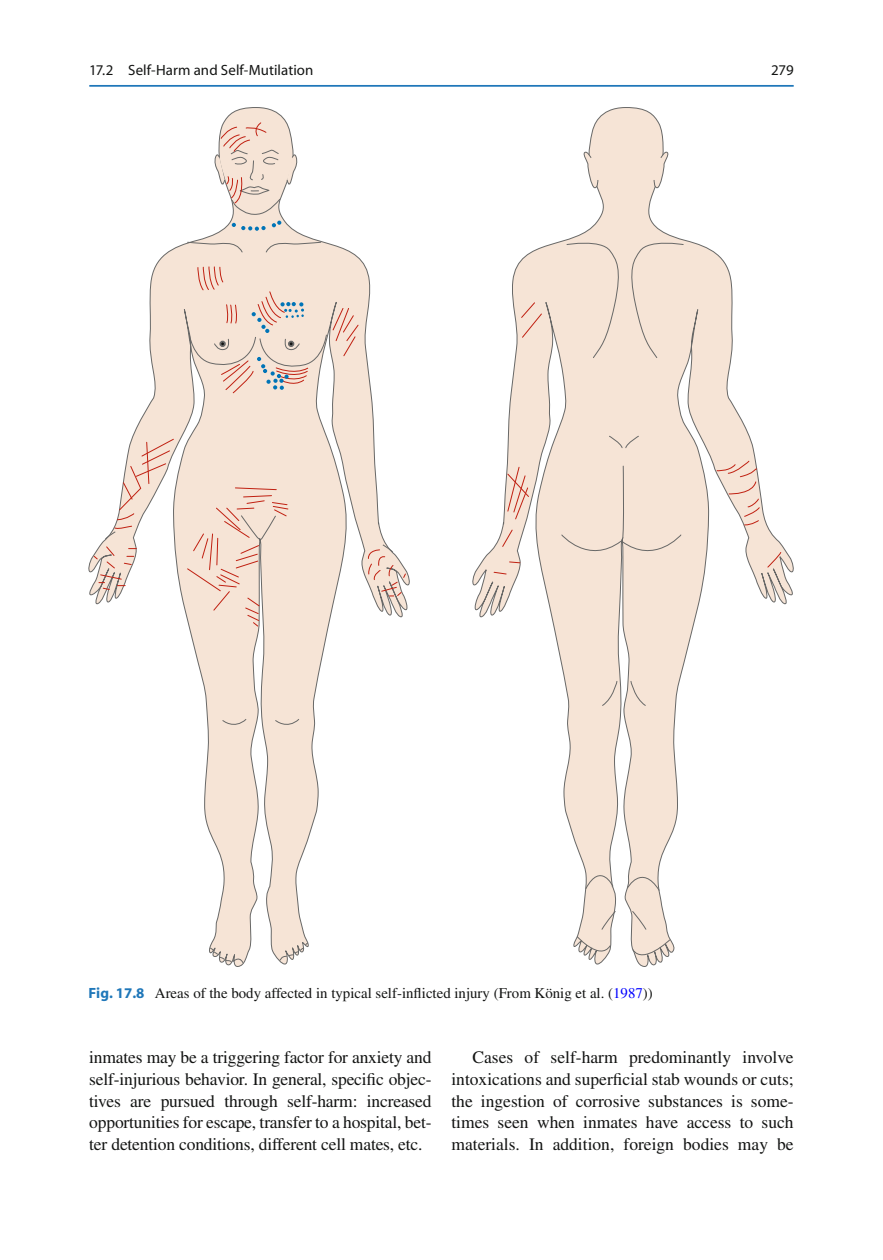
<style>
.page{position:relative;width:883px;height:1260px;background:#fff}
.page>*{position:absolute;margin:0;border:0;box-sizing:border-box;transform-origin:0 0}
.t1{font:17.5px/21.9px "Times";letter-spacing:-.01em;color:#131413;text-align:justify}
.t2{font:14.88px "Times";color:#131413}
.t3{font:14.88px "Myriad";letter-spacing:.005em;color:#131413}
.s1{font-family:"Myriad";font-weight:700;color:#1f77b9}
.s2{color:#00f}
</style>
<div class="page">
<svg style="left:88px;top:107px;width:322px;height:860px"></svg>
<svg style="left:472px;top:107px;width:322px;height:860px"></svg>
<svg style="left:187px;top:239px;width:56px;height:14px"></svg>
<svg style="left:265px;top:239px;width:57px;height:14px"></svg>
<svg style="left:222px;top:718px;width:25px;height:12px"></svg>
<svg style="left:275px;top:718px;width:25px;height:12px"></svg>
<svg style="left:653px;top:151px;width:18px;height:38px"></svg>
<svg style="left:581px;top:151px;width:18px;height:38px"></svg>
<svg style="left:601px;top:680px;width:17px;height:27px"></svg>
<svg style="left:585px;top:861px;width:29px;height:29px"></svg>
<svg style="left:601px;top:911px;width:15px;height:19px"></svg>
<svg style="left:576px;top:936px;width:35px;height:25px"></svg>
<div style="left:566px;top:239px;width:118px;height:120px;background:#f6e4d6"></div>
<svg style="left:609px;top:435px;width:30px;height:14px"></svg>
<div style="left:561px;top:465px;width:121px;height:100px;background:#f6e4d6"></div>
<svg style="left:630px;top:680px;width:17px;height:27px"></svg>
<svg style="left:627px;top:863px;width:33px;height:28px"></svg>
<svg style="left:632px;top:911px;width:15px;height:19px"></svg>
<svg style="left:632px;top:939px;width:38px;height:26px"></svg>
<svg style="left:279px;top:943px;width:30px;height:18px"></svg>
<svg style="left:209px;top:947px;width:35px;height:17px"></svg>
<svg style="left:186px;top:487px;width:103px;height:140px;background:#f1dacc"></svg>
<svg style="left:104px;top:438px;width:71px;height:102px"></svg>
<svg style="left:93px;top:546px;width:43px;height:45px"></svg>
<svg style="left:368px;top:544px;width:39px;height:53px"></svg>
<svg style="left:716px;top:460px;width:44px;height:66px"></svg>
<svg style="left:767px;top:551px;width:15px;height:17px"></svg>
<svg style="left:520px;top:302px;width:23px;height:36px"></svg>
<svg style="left:507px;top:466px;width:23px;height:54px"></svg>
<svg style="left:502px;top:529px;width:11px;height:19px"></svg>
<svg style="left:493px;top:571px;width:14px;height:4px"></svg>
<svg style="left:509px;top:561px;width:12px;height:3px"></svg>
<svg style="left:213px;top:122px;width:86px;height:109px"></svg>
<svg style="left:188px;top:266px;width:171px;height:128px;background:#eddbcf"></svg>
<hr style="left:89px;top:85px;width:705px;height:2px;background:#1f77b9">
<p class="t3" style="left:89px;top:64px;width:226px">17.2 Self-Harm and Self-Mutilation</p>
<p class="t3" style="left:771px;top:64px;width:24px">279</p>
<p class="t2" style="left:88px;top:988px;width:566px"><span class="s1">Fig. 17.8</span> Areas of the body affected in typical self-inflicted injury (From König et al. ( <span class="s2">1987</span> ))</p>
<p class="t1" style="left:89px;top:1048px;width:344px">inmates may be a triggering factor for anxiety and self-injurious behavior. In general, specific objec&shy;tives are pursued through self-harm: increased opportunities for escape, transfer to a hospital, bet&shy;ter detention conditions, different cell mates, etc.</p>
<p class="t1" style="left:451px;top:1048px;width:344px;text-indent:21px">Cases of self-harm predominantly involve intoxications and superficial stab wounds or cuts; the ingestion of corrosive substances is some&shy;times seen when inmates have access to such materials. In addition, foreign bodies may be</p>
</div>
